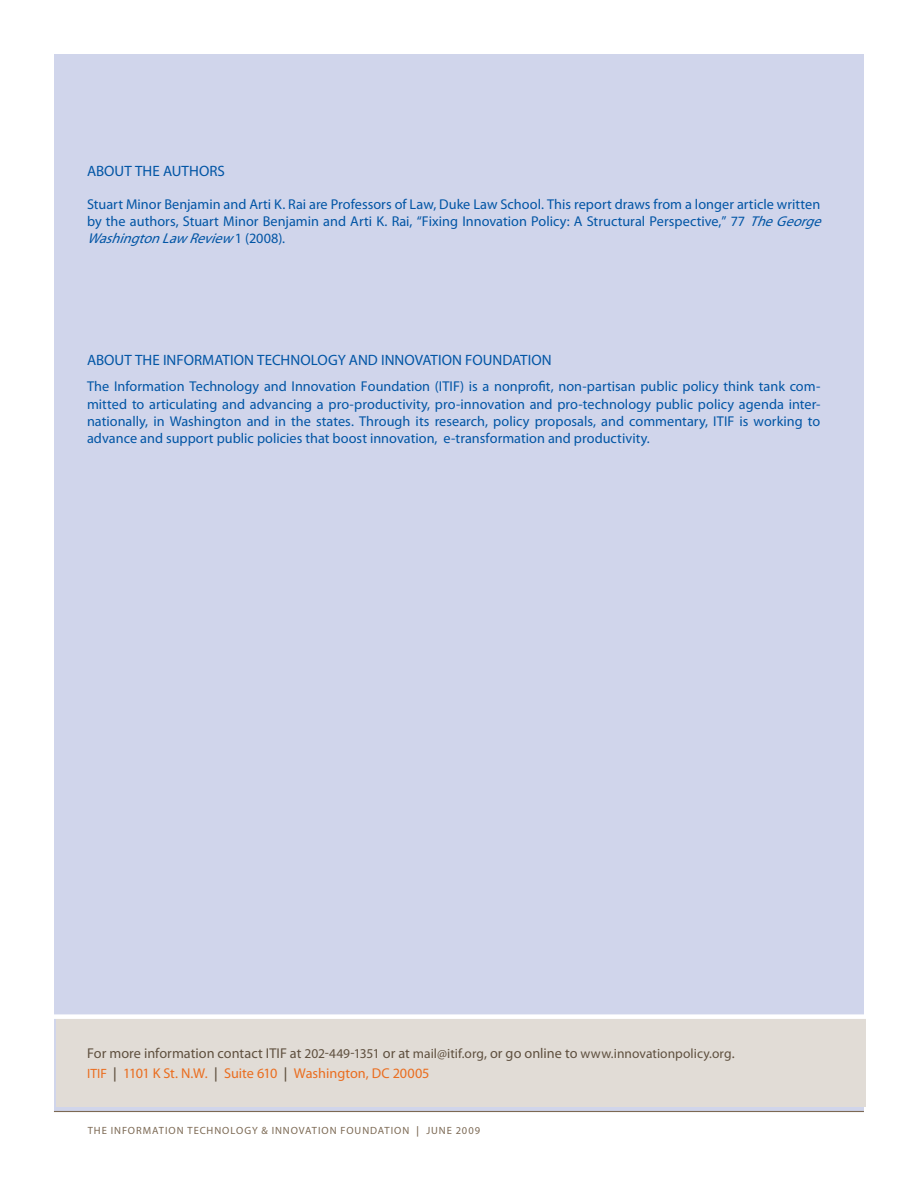
<style>
.page{position:relative;width:918px;height:1188px;background:#fff}
.page>*{position:absolute;margin:0;border:0;box-sizing:border-box;transform-origin:0 0}
.Box_text_blue_heade{font:15px "Myriad Pro";letter-spacing:.005em;color:#0155a5}
.Box_text{font:14.25px/17.1px "Myriad Pro";color:#0155a5}
.Box_text-2{font:14.25px "Myriad Pro";letter-spacing:.005em;color:#5f503f}
.Box_text-3{font:14.25px "Myriad Pro";letter-spacing:-.01em;color:#ea6d1f}
.Main_Text{font:10.5px "Myriad Pro";letter-spacing:.09em;color:#7c6954}
.s1{font-style:italic}
.s2{font-size:13.5px}
.s3{color:#5f503f}
</style>
<div class="page">
<div style="left:54px;top:54px;width:810px;height:1058px;background:#d0d5eb"></div>
<hr style="left:54px;top:1111px;width:810px;height:1px;background:#7c6954">
<div style="left:56px;top:1018px;width:810px;height:89px;background:#e1dcd6"></div>
<div style="left:48px;top:1014px;width:831px;height:5px;background:#fff"></div>
<p class="Box_text_blue_heade" style="left:87px;top:162px;width:140px">About the authors</p>
<p class="Box_text" style="left:87px;top:195px;width:741px">Stuart Minor Benjamin and Arti K. Rai are Professors of Law, Duke Law School. This report draws from a longer article written by the authors, Stuart Minor Benjamin and Arti K. Rai, “Fixing Innovation Policy: A Structural Perspective,” 77 <span class="s1">TheGeorge<br>WashingtonLawReview</span>1 ( 2 0 0 8 ) .</p>
<p class="Box_text_blue_heade" style="left:87px;top:351px;width:466px">About the Information Technology and Innovation Foundation</p>
<p class="Box_text" style="left:87px;top:378px;width:735px;text-align:justify">The Information Technology and Innovation Foundation (ITIF) is a nonprofit, non-partisan public policy think tank com&shy;mitted to articulating and advancing a pro-productivity, pro-innovation and pro-technology public policy agenda inter&shy;nationally, in Washington and in the states. Through its research, policy proposals, and commentary, ITIF is working to advance and support public policies that boost innovation, e-transformation and productivity.</p>
<p class="Box_text-2" style="left:87px;top:1045px;width:649px">For more information contact ITIF at <span class="s2">202-449-1351</span> or at <span class="s2">mail@itif.org</span>, or go online to <span class="s2">www.innovationpolicy.org</span>.</p>
<p class="Box_text-3" style="left:87px;top:1064px;width:344px"><span class="s2">ITIF</span> <span class="s3">|</span> 1101 K St. N .W. <span class="s3">|</span> Suite 610 <span class="s3">|</span> Washington, DC 20005</p>
<p class="Main_Text" style="left:88px;top:1124px;width:394px">The information Technology &amp; Innovation foundation | june 2009</p>
</div>
